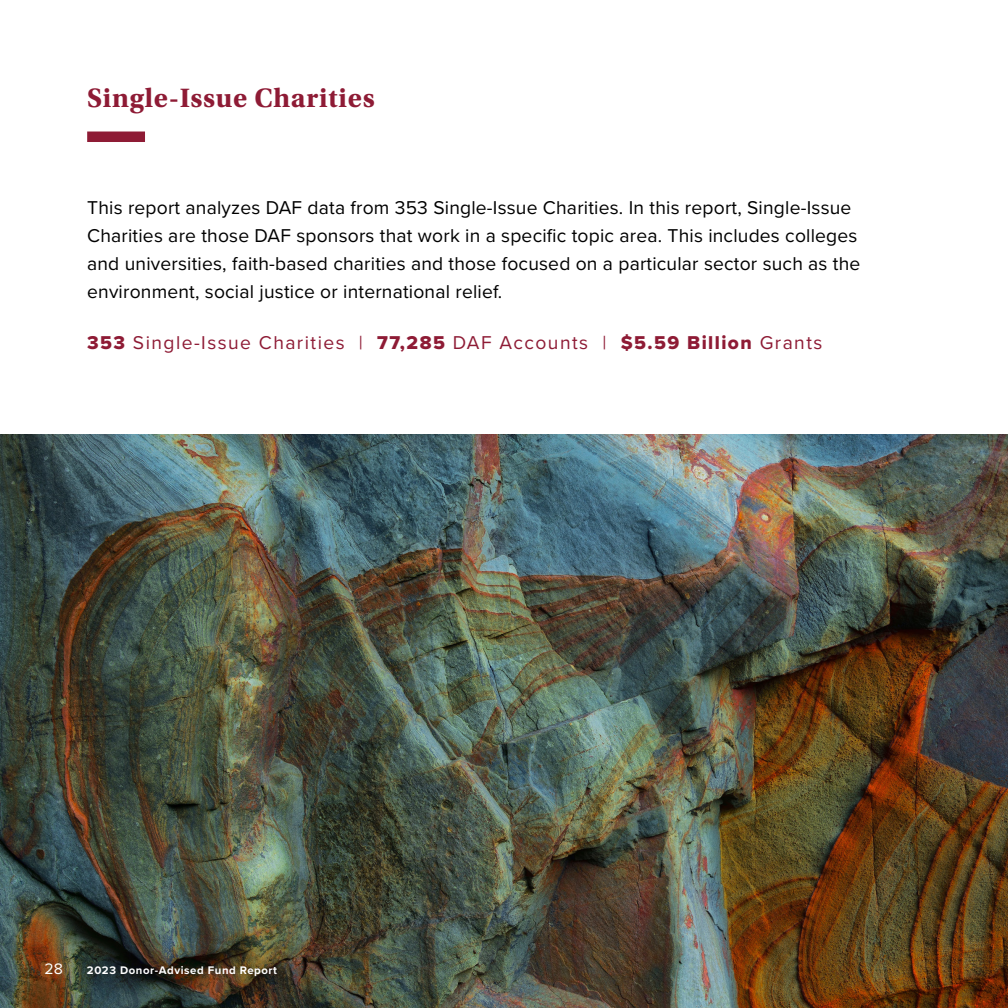
<style>
.page{position:relative;width:1008px;height:1008px;background:#fff}
.page>*{position:absolute;margin:0;border:0;box-sizing:border-box;transform-origin:0 0}
.t1{font:700 28px "Utopia Std";letter-spacing:.025em;color:#8e1b35}
.t2{font:19.25px/28px "Proxima Nova";letter-spacing:.01em;color:#000}
.t3{font:19.25px "Proxima Nova";letter-spacing:.075em;color:#8e1b35}
.t4{font:15.75px "Proxima Nova";color:#fff}
.t5{font:700 11.38px "Proxima Nova";letter-spacing:.05em;color:#fff}
.s1{font-family:"Proxima Nova Extrabld"}
</style>
<div class="page">
<img style="left:0;top:434px;width:1008px;height:574px">
<div style="left:87px;top:132px;width:58px;height:10px;background:#8e1b35"></div>
<p class="t1" style="left:87px;top:82px;width:289px">Single-Issue Charities</p>
<p class="t2" style="left:87px;top:192px;width:775px">This report analyzes DAF data from 353 Single-Issue Charities. In this report, Single-Issue Charities are those DAF sponsors that work in a specific topic area. This includes colleges and universities, faith-based charities and those focused on a particular sector such as the environment, social justice or international relief.</p>
<p class="t3" style="left:87px;top:329px;width:737px"><span class="s1">353</span> Single-Issue Charities | <span class="s1">77,285</span> DAF Accounts | <span class="s1">$5.59 Billion</span> Grants</p>
<p class="t4" style="left:45px;top:957px;width:20px">28</p>
<p class="t5" style="left:87px;top:962px;width:192px">2023 Donor-Advised Fund Report</p>
</div>
